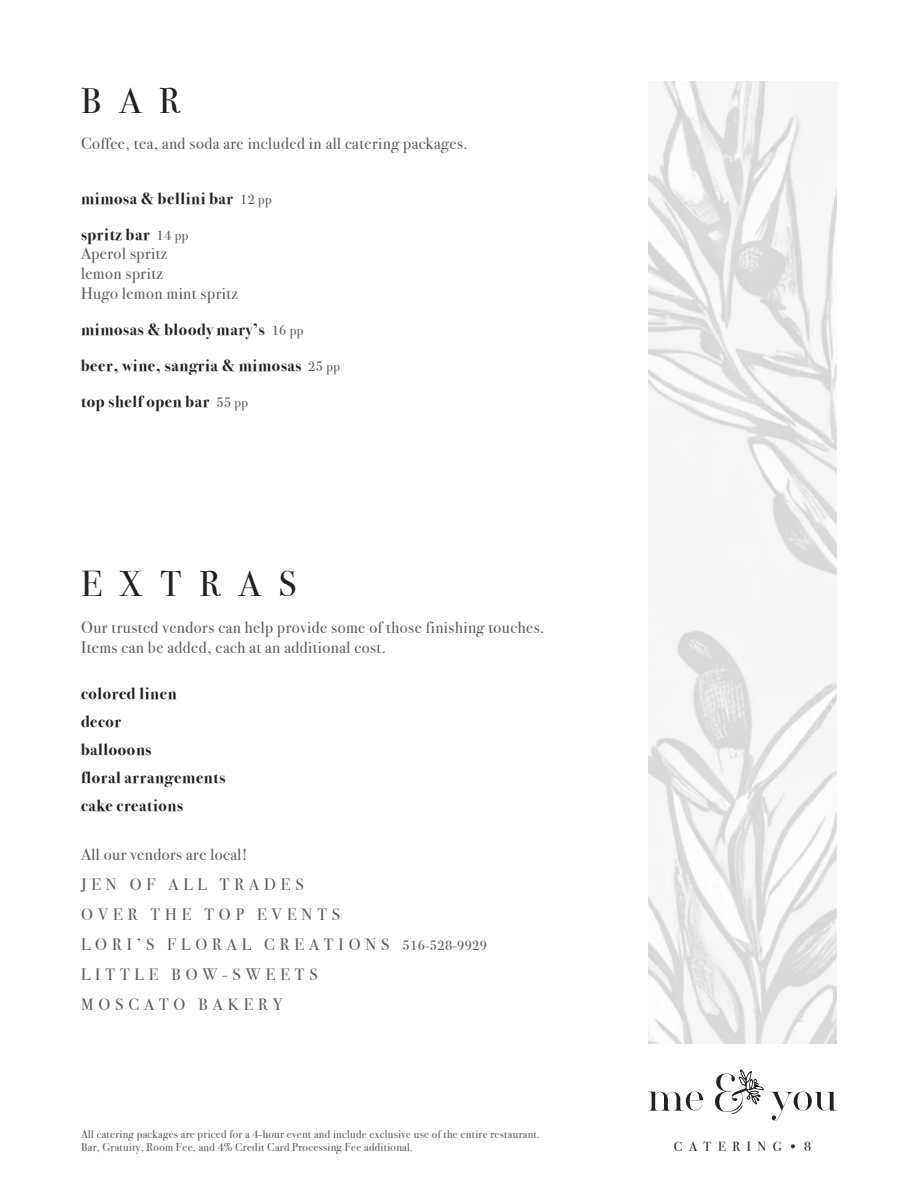
<style>
.page{position:relative;width:918px;height:1188px;background:#fff}
.page>*{position:absolute;margin:0;border:0;box-sizing:border-box;transform-origin:0 0}
.t1{font:36px "Bodoni Svty Two ITCTT";letter-spacing:.5em;color:#231f20}
.Item_Name{font:16.5px/19.8px "Bodoni Svty Two ITCTT";letter-spacing:.03em;color:#57585a}
.Item_Name-2{font:700 16.5px "Bodoni Svty Two ITCTT";letter-spacing:.04em;color:#231f20}
.Item_Name-3{font:16.5px/30px "Bodoni Svty Two ITCTT";letter-spacing:.3em;color:#57585a}
.t2{font:13.2px "Bodoni Svty Two ITCTT";letter-spacing:.5em;color:#231f20}
.t3{font:11.4px/13.6px "Bodoni Svty Two ITCTT";letter-spacing:.03em;color:#57585a}
.s1{font-weight:400;font-size:13.5px;color:#57585a}
.s2{font-size:13.5px}
</style>
<div class="page">
<svg style="left:648px;top:1069px;width:189px;height:51px"></svg>
<img style="left:648px;top:81px;width:189px;height:962px">
<p class="t1" style="left:81px;top:71px;width:101px">BAR</p>
<p class="Item_Name" style="left:81px;top:131px;width:388px">Coffee, tea, and soda are included in all catering packages.</p>
<p class="Item_Name-2" style="left:81px;top:184px;width:192px">mimosa &amp; bellini bar <span class="s1">12 pp</span></p>
<p class="Item_Name-2" style="left:81px;top:220px;width:109px">spritz bar <span class="s1">14 pp</span></p>
<p class="Item_Name" style="left:81px;top:242px;width:159px">Aperol spritz<br>lemon spritz<br>Hugo lemon mint spritz</p>
<p class="Item_Name-2" style="left:81px;top:316px;width:224px">mimosas &amp; bloody mary’s <span class="s1">16 pp</span></p>
<p class="Item_Name-2" style="left:81px;top:352px;width:261px">beer, wine, sangria &amp; mimosas <span class="s1">25 pp</span></p>
<p class="Item_Name-2" style="left:81px;top:388px;width:169px">top shelf open bar <span class="s1">55 pp</span></p>
<p class="t1" style="left:81px;top:554px;width:217px">EXTRAS</p>
<p class="Item_Name" style="left:81px;top:616px;width:465px">Our trusted vendors can help provide some of those finishing touches.<br>Items can be added, each at an additional cost.</p>
<p class="Item_Name-2" style="left:81px;top:680px;width:97px">colored linen</p>
<p class="Item_Name-2" style="left:81px;top:708px;width:42px">decor</p>
<p class="Item_Name-2" style="left:81px;top:736px;width:72px">ballooons</p>
<p class="Item_Name-2" style="left:81px;top:763px;width:146px">floral arrangements</p>
<p class="Item_Name-2" style="left:81px;top:791px;width:104px">cake creations</p>
<p class="Item_Name" style="left:81px;top:843px;width:168px">All our vendors are local!</p>
<p class="Item_Name-3" style="left:81px;top:868px;width:408px">JEN OF ALL TRADES<br>OVER THE TOP EVENTS<br>LORI’S FLORAL CREATIONS <span class="s2">516-528-9929</span></p>
<p class="Item_Name-3" style="left:81px;top:958px;width:238px">LITTLE BOW-SWEETS<br>MOSCATO BAKERY</p>
<p class="t3" style="left:81px;top:1126px;width:461px">All catering packages are priced for a 4-hour event and include exclusive use of the entire restaurant.<br>Bar, Gratuity, Room Fee, and 4% Credit Card Processing Fee additional.</p>
<p class="t2" style="left:674px;top:1136px;width:139px">CATERING•8</p>
</div>
